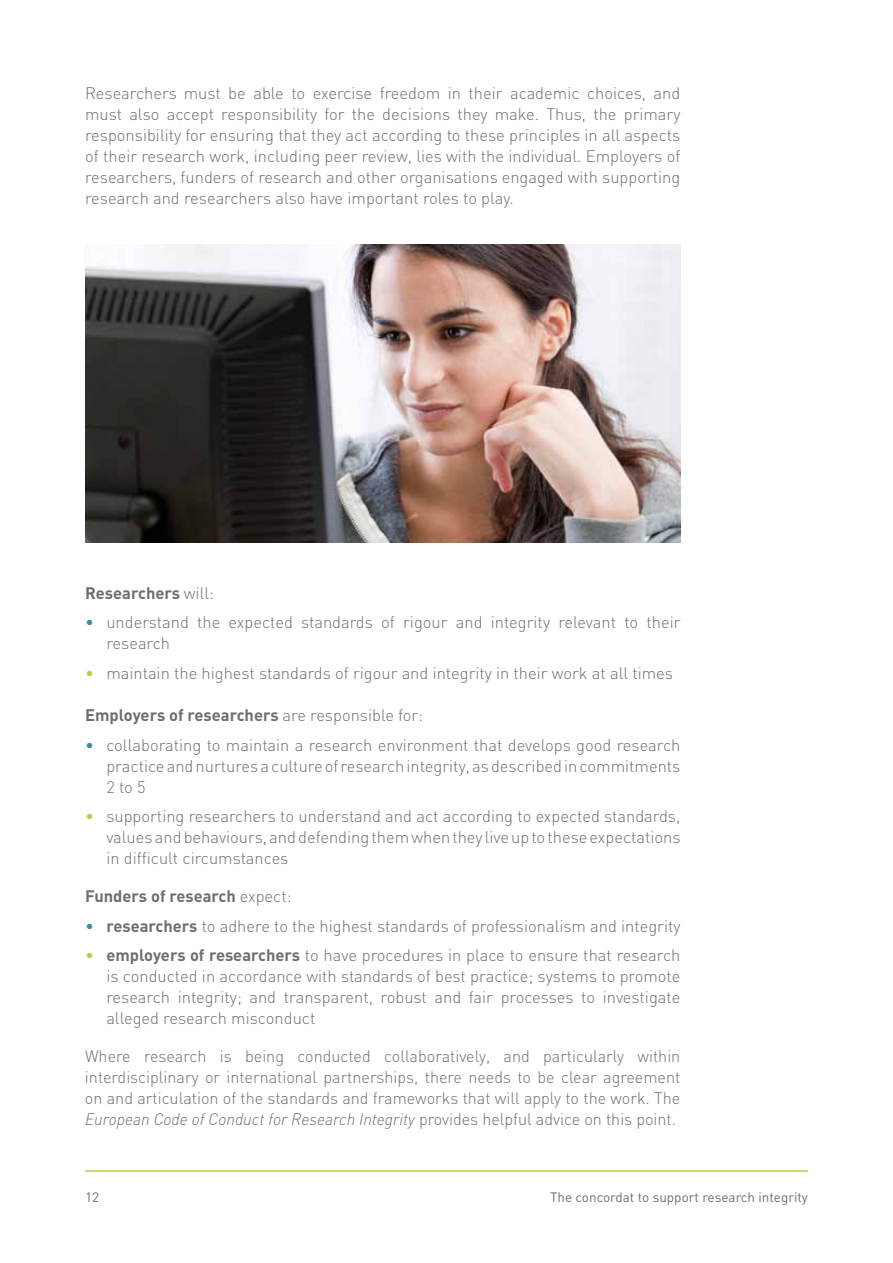
<style>
.page{position:relative;width:893px;height:1263px;background:#fff}
.page>*{position:absolute;margin:0;border:0;box-sizing:border-box;transform-origin:0 0}
.t1{font:300 16.5px/21px "DIN";color:#6d6e71;text-align:justify}
.t2{font:700 16.5px "DIN";color:#6d6e71}
.t3{font:13.5px "DIN";color:#6d6e71}
.s1{font-weight:300}
.s2{color:#398aa5}
.s3{color:#b7cb46}
.s4{font-weight:700}
.s5{font-style:italic}
</style>
<div class="page">
<hr style="left:85px;top:1170px;width:723px;height:2px;background:#b7cb46">
<img style="left:85px;top:244px;width:595px;height:299px">
<p class="t1" style="left:85px;top:82px;width:597px">Researchers must be able to exercise freedom in their academic choices, and must also accept responsibility for the decisions they make. Thus, the primary responsibility for ensuring that they act according to these principles in all aspects of their research work, including peer review, lies with the individual. Employers of researchers, funders of research and other organisations engaged with supporting research and researchers also have important roles to play.</p>
<p class="t2" style="left:85px;top:582px;width:130px">Researchers <span class="s1">will:</span></p>
<p class="t1" style="left:106px;top:612px;width:576px;text-indent:-21px"><span class="s2">•</span> understand the expected standards of rigour and integrity relevant to their research</p>
<p class="t1" style="left:85px;top:662px;width:589px"><span class="s3">•</span> maintain the highest standards of rigour and integrity in their work at all times</p>
<p class="t2" style="left:85px;top:704px;width:339px">Employers of researchers <span class="s1">are responsible for:</span></p>
<p class="t1" style="left:106px;top:734px;width:576px;text-indent:-21px"><span class="s2">•</span> collaborating to maintain a research environment that develops good research practiceandnurturesacultureof researchintegrity,asdescribedincommitments 2to5</p>
<p class="t1" style="left:106px;top:805px;width:576px;text-indent:-21px"><span class="s3">•</span> supporting researchers to understand and act according to expected standards, valuesandbehaviours,anddefendingthemwhenthey liveuptotheseexpectations in difficult circumstances</p>
<p class="t2" style="left:85px;top:885px;width:208px">Funders of research <span class="s1">expect:</span></p>
<p class="t1" style="left:85px;top:915px;width:597px"><span class="s2">•</span> <span class="s4">researchers</span> to adhere to the highest standards of professionalism and integrity</p>
<p class="t1" style="left:106px;top:944px;width:576px;text-indent:-21px"><span class="s3">•</span> <span class="s4">employers of researchers</span> to have procedures in place to ensure that research is conducted in accordance with standards of best practice; systems to promote research integrity; and transparent, robust and fair processes to investigate alleged research misconduct</p>
<p class="t1" style="left:85px;top:1045px;width:597px">Where research is being conducted collaboratively, and particularly within interdisciplinary or international partnerships, there needs to be clear agreement on and articulation of the standards and frameworks that will apply to the work. The <span class="s5">European Code of Conduct for Research Integrity</span> provides helpful advice on this point.</p>
<p class="t3" style="left:85px;top:1188px;width:16px">12</p>
<p class="t3" style="left:550px;top:1188px;width:259px">The concordat to support research integrity</p>
</div>
